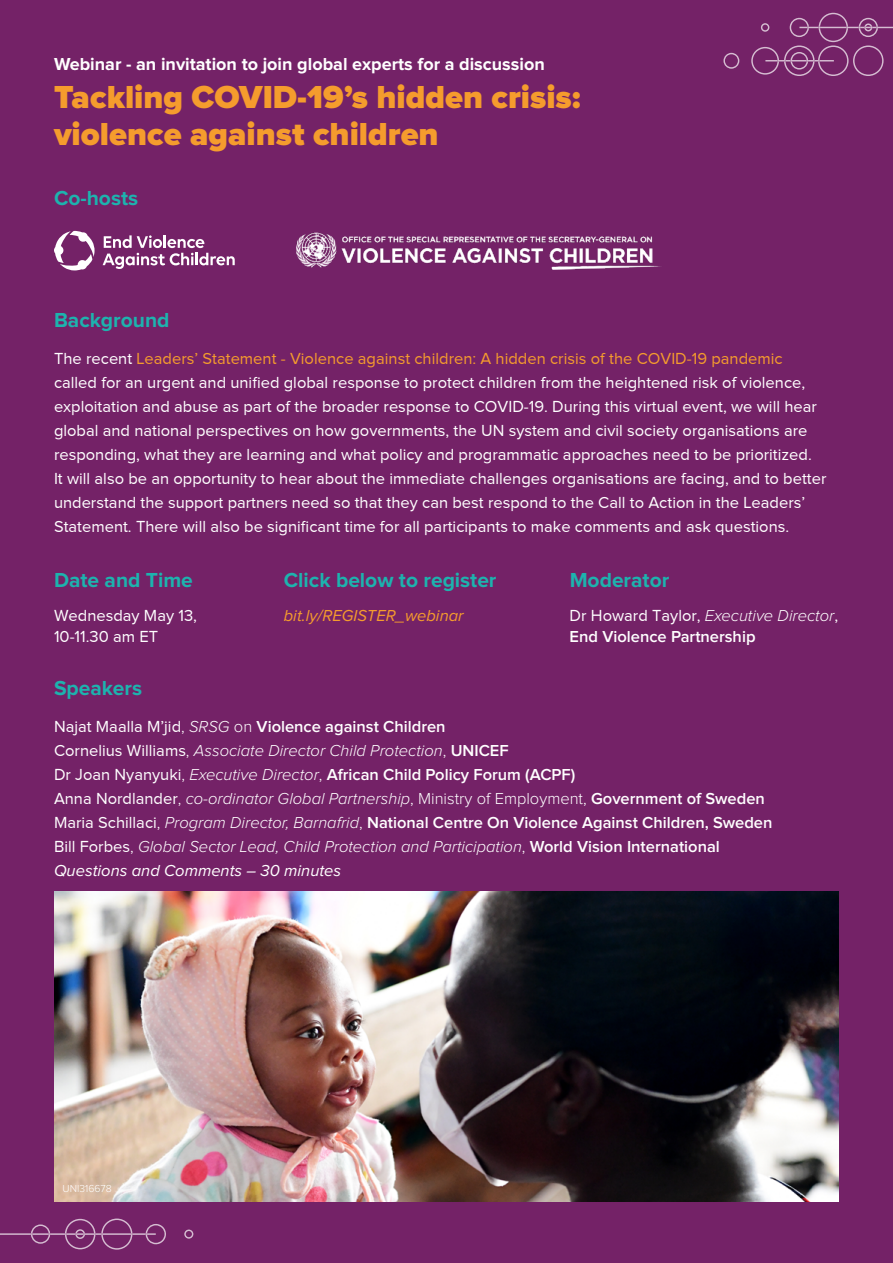
<style>
.page{position:relative;width:893px;height:1263px;background:#742267}
.page>*{position:absolute;margin:0;border:0;box-sizing:border-box;transform-origin:0 0}
.t1{font:900 33px/37.5px "Proxima Nova";color:#f59c2d}
.t2{font:700 21px "Proxima Nova";color:#1db3ae}
.t3{font:700 18px "Proxima Nova";color:#fff}
.t4{font:16.5px/24px "Proxima Nova";color:#fff}
.t5{font:italic 300 16.5px/24px "Proxima Nova";color:#fff}
.t6{font:600 16.5px/21px "Proxima Nova";color:#fff}
.t7{font:italic 16.5px "Proxima Nova";color:#f59c2d}
.t8{font:300 10.5px "Proxima Nova";color:#fff}
.s1{color:#f59c2d}
.s2{font-weight:400}
.s3{font-weight:300;font-style:italic}
.s4{font-weight:400;font-style:normal}
.s5{font-style:normal}
.s6{font-weight:600;font-style:normal}
</style>
<div class="page">
<svg style="left:54px;top:231px;width:41px;height:39px"></svg>
<svg style="left:103px;top:235px;width:132px;height:34px"></svg>
<svg style="left:723px;top:53px;width:16px;height:16px"></svg>
<svg style="left:751px;top:13px;width:142px;height:63px"></svg>
<svg style="left:184px;top:1229px;width:9px;height:9px"></svg>
<svg style="left:0;top:1218px;width:166px;height:31px"></svg>
<img style="left:296px;top:232px;width:365px;height:38px">
<img style="left:54px;top:892px;width:785px;height:309px">
<p class="t3" style="left:54px;top:56px;width:492px">Webinar - an invitation to join global experts for a discussion</p>
<h1 class="t1" style="left:54px;top:80px;width:528px">Tackling COVID-19’s hidden crisis: violence against children</h1>
<p class="t2" style="left:54px;top:188px;width:86px">Co-hosts</p>
<p class="t2" style="left:54px;top:311px;width:117px">Background</p>
<p class="t4" style="left:54px;top:346px;width:774px">The recent <span class="s1">Leaders’ Statement - Violence against children: A hidden crisis of the COVID-19 pandemic </span>called for an urgent and unified global response to protect children from the heightened risk of violence, exploitation and abuse as part of the broader response to COVID-19. During this virtual event, we will hear global and national perspectives on how governments, the UN system and civil society organisations are responding, what they are learning and what policy and programmatic approaches need to be prioritized.<br>It will also be an opportunity to hear about the immediate challenges organisations are facing, and to better understand the support partners need so that they can best respond to the Call to Action in the Leaders’ Statement. There will also be significant time for all participants to make comments and ask questions.</p>
<p class="t2" style="left:54px;top:570px;width:140px">Date and Time</p>
<p class="t2" style="left:284px;top:570px;width:214px">Click below to register</p>
<p class="t2" style="left:570px;top:570px;width:101px">Moderator</p>
<p class="t4" style="left:54px;top:605px;width:144px;line-height:21px">Wednesday May 13,<br>10-11.30 am ET</p>
<p class="t7" style="left:284px;top:608px;width:181px">bit.ly/REGISTER_webinar</p>
<p class="t6" style="left:570px;top:605px;width:270px"><span class="s2">Dr Howard Taylor,</span> <span class="s3">Executive Director</span><span class="s2">,<br></span>End Violence Partnership</p>
<p class="t2" style="left:54px;top:679px;width:90px">Speakers</p>
<p class="t5" style="left:54px;top:715px;width:720px"><span class="s4">Najat Maalla M’jid</span><span class="s5">,</span> SRSG <span class="s5">on</span> <span class="s6">Violence against Children<br></span><span class="s4">Cornelius Williams</span><span class="s5">,</span> Associate Director Child Protection<span class="s5">,</span> <span class="s6">UNICEF<br></span><span class="s4">Dr Joan Nyanyuki</span><span class="s5">,</span> Executive Director<span class="s5">,</span> <span class="s6">African Child Policy Forum (ACPF)<br></span><span class="s4">Anna Nordlander</span><span class="s5">,</span> co-ordinator Global Partnership<span class="s5">, Ministry of Employment,</span> <span class="s6">Government of Sweden </span><span class="s4">Maria Schillaci</span><span class="s5">,</span> Program Director, Barnafrid<span class="s5">,</span> <span class="s6">National Centre On Violence Against Children, Sweden </span><span class="s4">Bill Forbes</span><span class="s5">,</span> Global Sector Lead, Child Protection and Participation<span class="s5">,</span> <span class="s6">World Vision International </span><span class="s2">Questions and Comments – 30 minutes</span></p>
<p class="t8" style="left:63px;top:1184px;width:51px">UNI316678</p>
</div>
